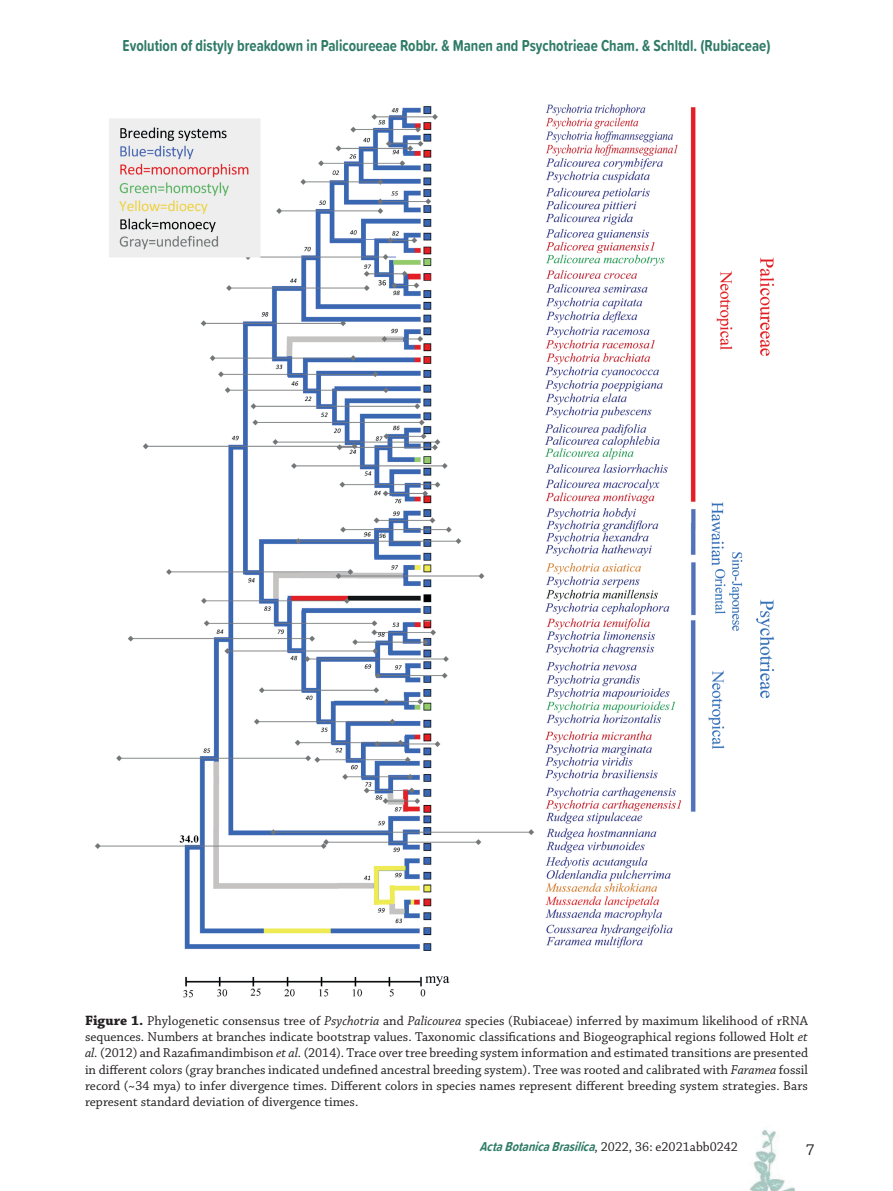
<style>
.page{position:relative;width:893px;height:1191px;background:#fff}
.page>*{position:absolute;margin:0;border:0;box-sizing:border-box;transform-origin:0 0}
.t1{font:700 16.5px "Proxima Soft Cond";color:#2f7b67;scale:.91 1}
.t2{font:16.5px "Chaparral Pro";color:#231f20}
.t3{font:13.5px/16.2px "Chaparral Pro";color:#231f20;text-align:justify}
.t4{font:italic 700 13.5px "Proxima Soft Cond";color:#2f7b67;scale:.95 1}
.s1{font-weight:700;font-size:14.25px}
.s2{font-style:italic}
.s3{font-family:"Chaparral Pro";font-weight:400;font-style:normal;color:#231f20}
</style>
<div class="page">
<img style="left:749px;top:1130px;width:45px;height:61px">
<img style="left:95px;top:104px;width:680px;height:894px">
<p class="t1" style="left:122px;top:33px;width:714px">Evolution of distyly breakdown in Palicoureeae Robbr. &amp; Manen and Psychotrieae Cham. &amp; Schltdl. (Rubiaceae)</p>
<p class="t3" style="left:85px;top:1013px;width:725px"><span class="s1">Figure 1.</span> Phylogenetic consensus tree of <span class="s2">Psychotria</span> and <span class="s2">Palicourea</span> species (Rubiaceae) inferred by maximum likelihood of rRNA sequences. Numbers at branches indicate bootstrap values. Taxonomic classifications and Biogeographical regions followed Holt <span class="s2">et al.</span> (2012) and Razafimandimbison <span class="s2">et al.</span> (2014). Trace over tree breeding system information and estimated transitions are presented in different colors (gray branches indicated undefined ancestral breeding system). Tree was rooted and calibrated with <span class="s2">Faramea</span> fossil record (~34 mya) to infer divergence times. Different colors in species names represent different breeding system strategies. Bars represent standard deviation of divergence times.</p>
<p class="t4" style="left:480px;top:1136px;width:274px">ActaBotanicaBrasilica<span class="s3">, 2 0 2 2 , 3 6 : e 2 0 2 1 a b b 0 2 4 2</span></p>
<p class="t2" style="left:806px;top:1141px;width:10px">7</p>
</div>
